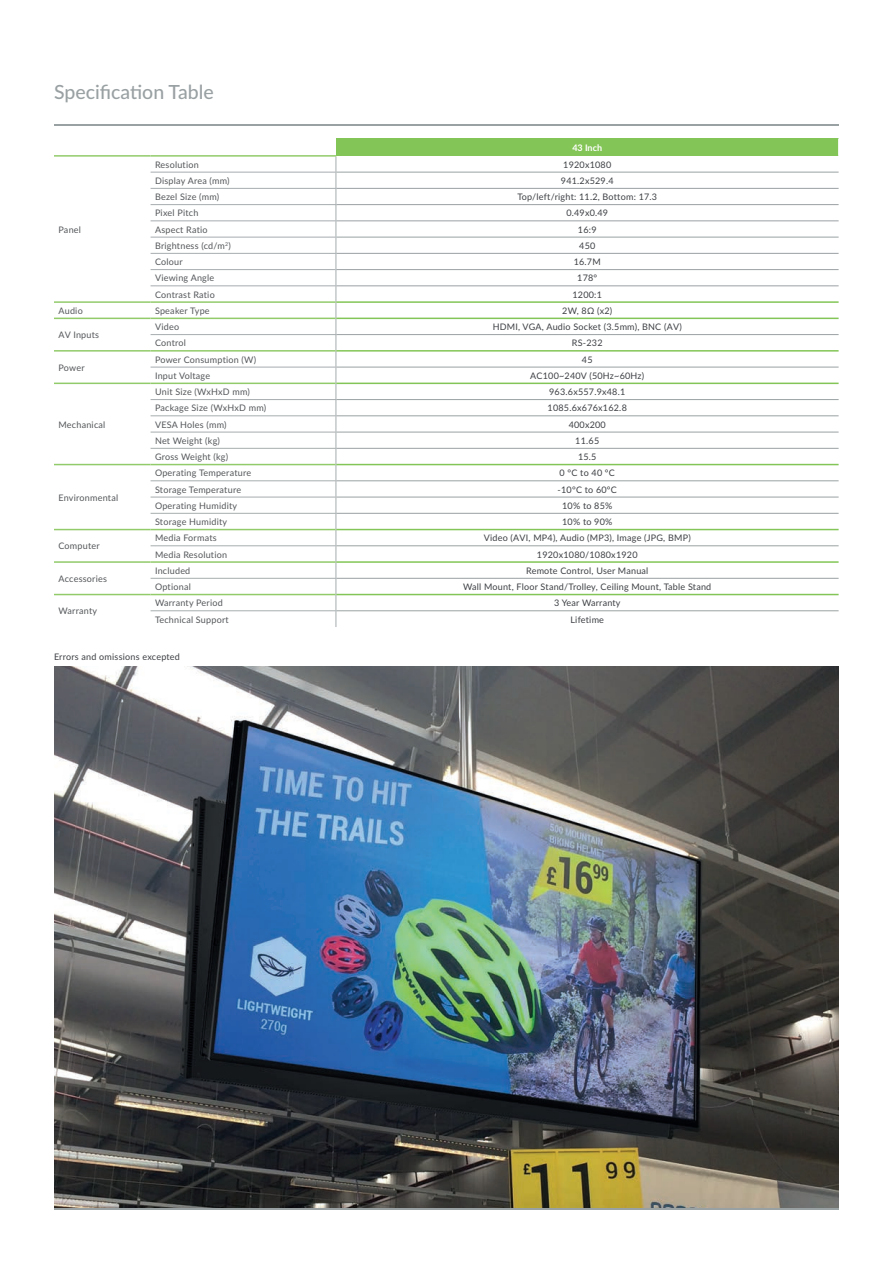
<style>
.page{position:relative;width:893px;height:1263px;background:#fff}
.page>*{position:absolute;margin:0;border:0;box-sizing:border-box;transform-origin:0 0}
.t1{font:500 19.5px "Lato";color:#9aa1a3}
.t2{font:9px "Lato";letter-spacing:.025em;color:#54575a}
.t3{font:9px "Lato";letter-spacing:.025em;color:#3d4044}
.t4{font:700 9px "Lato";color:#fff}
</style>
<div class="page">
<img style="left:54px;top:666px;width:785px;height:542px">
<svg style="left:54px;top:156px;width:785px;height:471px"></svg>
<div style="left:336px;top:138px;width:503px;height:18px;background:#83c556"></div>
<hr style="left:151px;top:172px;width:185px;height:1px;background:#a6acae">
<hr style="left:151px;top:188px;width:185px;height:1px;background:#a6acae">
<hr style="left:151px;top:204px;width:185px;height:1px;background:#a6acae">
<hr style="left:151px;top:220px;width:185px;height:1px;background:#a6acae">
<hr style="left:151px;top:237px;width:185px;height:1px;background:#a6acae">
<hr style="left:151px;top:253px;width:185px;height:1px;background:#a6acae">
<hr style="left:151px;top:269px;width:185px;height:1px;background:#a6acae">
<hr style="left:151px;top:285px;width:185px;height:1px;background:#a6acae">
<hr style="left:151px;top:334px;width:185px;height:1px;background:#a6acae">
<hr style="left:151px;top:367px;width:185px;height:1px;background:#a6acae">
<hr style="left:151px;top:399px;width:185px;height:1px;background:#a6acae">
<hr style="left:151px;top:415px;width:185px;height:1px;background:#a6acae">
<hr style="left:151px;top:432px;width:185px;height:1px;background:#a6acae">
<hr style="left:151px;top:448px;width:185px;height:1px;background:#a6acae">
<hr style="left:151px;top:480px;width:185px;height:1px;background:#a6acae">
<hr style="left:151px;top:497px;width:185px;height:1px;background:#a6acae">
<hr style="left:151px;top:513px;width:185px;height:1px;background:#a6acae">
<hr style="left:151px;top:578px;width:185px;height:1px;background:#a6acae">
<hr style="left:151px;top:610px;width:185px;height:1px;background:#a6acae">
<svg style="left:336px;top:157px;width:1px;height:470px"></svg>
<hr style="left:336px;top:334px;width:503px;height:1px;background:#9aa1a3">
<hr style="left:336px;top:480px;width:503px;height:1px;background:#9aa1a3">
<hr style="left:336px;top:497px;width:503px;height:1px;background:#9aa1a3">
<hr style="left:336px;top:513px;width:503px;height:1px;background:#9aa1a3">
<hr style="left:336px;top:578px;width:503px;height:1px;background:#9aa1a3">
<hr style="left:336px;top:610px;width:503px;height:1px;background:#9aa1a3">
<svg style="left:838px;top:138px;width:1px;height:18px"></svg>
<hr style="left:336px;top:399px;width:503px;height:1px;background:#9aa1a3">
<hr style="left:336px;top:415px;width:503px;height:1px;background:#9aa1a3">
<hr style="left:336px;top:432px;width:503px;height:1px;background:#9aa1a3">
<hr style="left:336px;top:448px;width:503px;height:1px;background:#9aa1a3">
<hr style="left:336px;top:367px;width:503px;height:1px;background:#9aa1a3">
<hr style="left:336px;top:172px;width:503px;height:1px;background:#9aa1a3">
<hr style="left:336px;top:188px;width:503px;height:1px;background:#9aa1a3">
<hr style="left:336px;top:204px;width:503px;height:1px;background:#9aa1a3">
<hr style="left:336px;top:220px;width:503px;height:1px;background:#9aa1a3">
<hr style="left:336px;top:237px;width:503px;height:1px;background:#9aa1a3">
<hr style="left:336px;top:253px;width:503px;height:1px;background:#9aa1a3">
<hr style="left:336px;top:269px;width:503px;height:1px;background:#9aa1a3">
<hr style="left:336px;top:285px;width:503px;height:1px;background:#9aa1a3">
<hr style="left:54px;top:155px;width:97px;height:2px;background:#92cb6a">
<hr style="left:151px;top:155px;width:185px;height:2px;background:#92cb6a">
<hr style="left:54px;top:301px;width:97px;height:2px;background:#92cb6a">
<hr style="left:151px;top:301px;width:185px;height:2px;background:#92cb6a">
<hr style="left:336px;top:301px;width:503px;height:2px;background:#83c556">
<hr style="left:54px;top:318px;width:97px;height:1px;background:#92cb6a">
<hr style="left:151px;top:318px;width:185px;height:1px;background:#92cb6a">
<hr style="left:336px;top:318px;width:503px;height:1px;background:#83c556">
<hr style="left:54px;top:350px;width:97px;height:2px;background:#92cb6a">
<hr style="left:151px;top:350px;width:185px;height:2px;background:#92cb6a">
<hr style="left:336px;top:350px;width:503px;height:2px;background:#83c556">
<hr style="left:54px;top:383px;width:97px;height:1px;background:#92cb6a">
<hr style="left:151px;top:383px;width:185px;height:1px;background:#92cb6a">
<hr style="left:336px;top:383px;width:503px;height:1px;background:#83c556">
<hr style="left:54px;top:464px;width:97px;height:1px;background:#92cb6a">
<hr style="left:151px;top:464px;width:185px;height:1px;background:#92cb6a">
<hr style="left:336px;top:464px;width:503px;height:1px;background:#83c556">
<hr style="left:54px;top:529px;width:97px;height:1px;background:#92cb6a">
<hr style="left:151px;top:529px;width:185px;height:1px;background:#92cb6a">
<hr style="left:336px;top:529px;width:503px;height:1px;background:#83c556">
<hr style="left:54px;top:561px;width:97px;height:2px;background:#92cb6a">
<hr style="left:151px;top:561px;width:185px;height:2px;background:#92cb6a">
<hr style="left:336px;top:561px;width:503px;height:2px;background:#83c556">
<hr style="left:54px;top:594px;width:97px;height:1px;background:#92cb6a">
<hr style="left:151px;top:594px;width:185px;height:1px;background:#92cb6a">
<hr style="left:336px;top:594px;width:503px;height:1px;background:#83c556">
<hr style="left:151px;top:545px;width:185px;height:1px;background:#a6acae">
<hr style="left:336px;top:545px;width:503px;height:1px;background:#9aa1a3">
<hr style="left:54px;top:124px;width:785px;height:2px;background:#9aa1a3">
<hr style="left:54px;top:1208px;width:785px;height:1px;background:#9aa1a3">
<h1 class="t1" style="left:54px;top:77px;width:161px">Specification Table</h1>
<p class="t4" style="left:572px;top:141px;width:31px">43 Inch</p>
<p class="t2" style="left:58px;top:223px;width:24px">Panel</p>
<p class="t2" style="left:155px;top:158px;width:45px">Resolution</p>
<p class="t3" style="left:563px;top:158px;width:50px">1920x1080</p>
<p class="t2" style="left:155px;top:174px;width:76px">Display Area (mm)</p>
<p class="t3" style="left:561px;top:174px;width:54px">941.2x529.4</p>
<p class="t2" style="left:155px;top:190px;width:66px">Bezel Size (mm)</p>
<p class="t3" style="left:517px;top:190px;width:141px">Top/left/right: 11.2, Bottom: 17.3</p>
<p class="t2" style="left:155px;top:207px;width:45px">Pixel Pitch</p>
<p class="t3" style="left:566px;top:207px;width:43px">0.49x0.49</p>
<p class="t2" style="left:155px;top:223px;width:54px">Aspect Ratio</p>
<p class="t3" style="left:578px;top:223px;width:20px">16:9</p>
<p class="t2" style="left:155px;top:239px;width:77px">Brightness (cd/m<sup>2</sup>)</p>
<p class="t3" style="left:579px;top:239px;width:18px">450</p>
<p class="t2" style="left:155px;top:255px;width:29px">Colour</p>
<p class="t3" style="left:574px;top:255px;width:29px">16.7M</p>
<p class="t2" style="left:155px;top:272px;width:61px">Viewing Angle</p>
<p class="t3" style="left:577px;top:272px;width:22px">178°</p>
<p class="t2" style="left:155px;top:288px;width:61px">Contrast Ratio</p>
<p class="t3" style="left:572px;top:288px;width:31px">1200:1</p>
<p class="t2" style="left:58px;top:304px;width:26px">Audio</p>
<p class="t2" style="left:155px;top:304px;width:56px">Speaker Type</p>
<p class="t3" style="left:562px;top:304px;width:51px">2W, 8Ω (x2)</p>
<p class="t2" style="left:58px;top:328px;width:42px">AV Inputs</p>
<p class="t2" style="left:155px;top:320px;width:26px">Video</p>
<p class="t3" style="left:493px;top:320px;width:191px">HDMI, VGA, Audio Socket (3.5mm), BNC (AV)</p>
<p class="t2" style="left:155px;top:337px;width:32px">Control</p>
<p class="t3" style="left:572px;top:337px;width:32px">RS-232</p>
<p class="t2" style="left:58px;top:361px;width:28px">Power</p>
<p class="t2" style="left:58px;top:418px;width:48px">Mechanical</p>
<p class="t2" style="left:58px;top:491px;width:61px">Environmental</p>
<p class="t2" style="left:58px;top:540px;width:43px">Computer</p>
<p class="t2" style="left:58px;top:572px;width:50px">Accessories</p>
<p class="t2" style="left:58px;top:605px;width:40px">Warranty</p>
<p class="t2" style="left:155px;top:353px;width:103px">Power Consumption (W)</p>
<p class="t3" style="left:582px;top:353px;width:12px">45</p>
<p class="t2" style="left:155px;top:369px;width:57px">Input Voltage</p>
<p class="t3" style="left:530px;top:369px;width:116px">AC100~240V (50Hz~60Hz)</p>
<p class="t2" style="left:155px;top:385px;width:96px">Unit Size (WxHxD mm)</p>
<p class="t3" style="left:549px;top:385px;width:78px">963.6x557.9x48.1</p>
<p class="t2" style="left:155px;top:402px;width:113px">Package Size (WxHxD mm)</p>
<p class="t3" style="left:548px;top:402px;width:81px">1085.6x676x162.8</p>
<p class="t2" style="left:155px;top:418px;width:73px">VESA Holes (mm)</p>
<p class="t3" style="left:569px;top:418px;width:39px">400x200</p>
<p class="t2" style="left:155px;top:434px;width:66px">Net Weight (kg)</p>
<p class="t3" style="left:575px;top:434px;width:25px">11.65</p>
<p class="t2" style="left:155px;top:450px;width:75px">Gross Weight (kg)</p>
<p class="t3" style="left:578px;top:450px;width:20px">15.5</p>
<p class="t2" style="left:155px;top:467px;width:98px">Operating Temperature</p>
<p class="t3" style="left:560px;top:467px;width:57px">0 °C to 40 °C</p>
<p class="t2" style="left:155px;top:483px;width:88px">Storage Temperature</p>
<p class="t3" style="left:558px;top:483px;width:61px">-10°C to 60°C</p>
<p class="t2" style="left:155px;top:499px;width:84px">Operating Humidity</p>
<p class="t3" style="left:562px;top:499px;width:52px">10% to 85%</p>
<p class="t2" style="left:155px;top:515px;width:74px">Storage Humidity</p>
<p class="t3" style="left:562px;top:515px;width:52px">10% to 90%</p>
<p class="t2" style="left:155px;top:532px;width:63px">Media Formats</p>
<p class="t3" style="left:484px;top:532px;width:208px">Video (AVI, MP4), Audio (MP3), Image (JPG, BMP)</p>
<p class="t2" style="left:155px;top:548px;width:74px">Media Resolution</p>
<p class="t3" style="left:537px;top:548px;width:102px">1920x1080/1080x1920</p>
<p class="t2" style="left:155px;top:564px;width:37px">Included</p>
<p class="t3" style="left:526px;top:564px;width:124px">Remote Control, User Manual</p>
<p class="t2" style="left:155px;top:580px;width:37px">Optional</p>
<p class="t3" style="left:463px;top:580px;width:250px">Wall Mount, Floor Stand/Trolley, Ceiling Mount, Table Stand</p>
<p class="t2" style="left:155px;top:597px;width:69px">Warranty Period</p>
<p class="t3" style="left:554px;top:597px;width:68px">3 Year Warranty</p>
<p class="t2" style="left:155px;top:613px;width:75px">Technical Support</p>
<p class="t3" style="left:570px;top:613px;width:35px">Lifetime</p>
<p class="t3" style="left:54px;top:650px;width:127px">Errors and omissions excepted</p>
</div>
